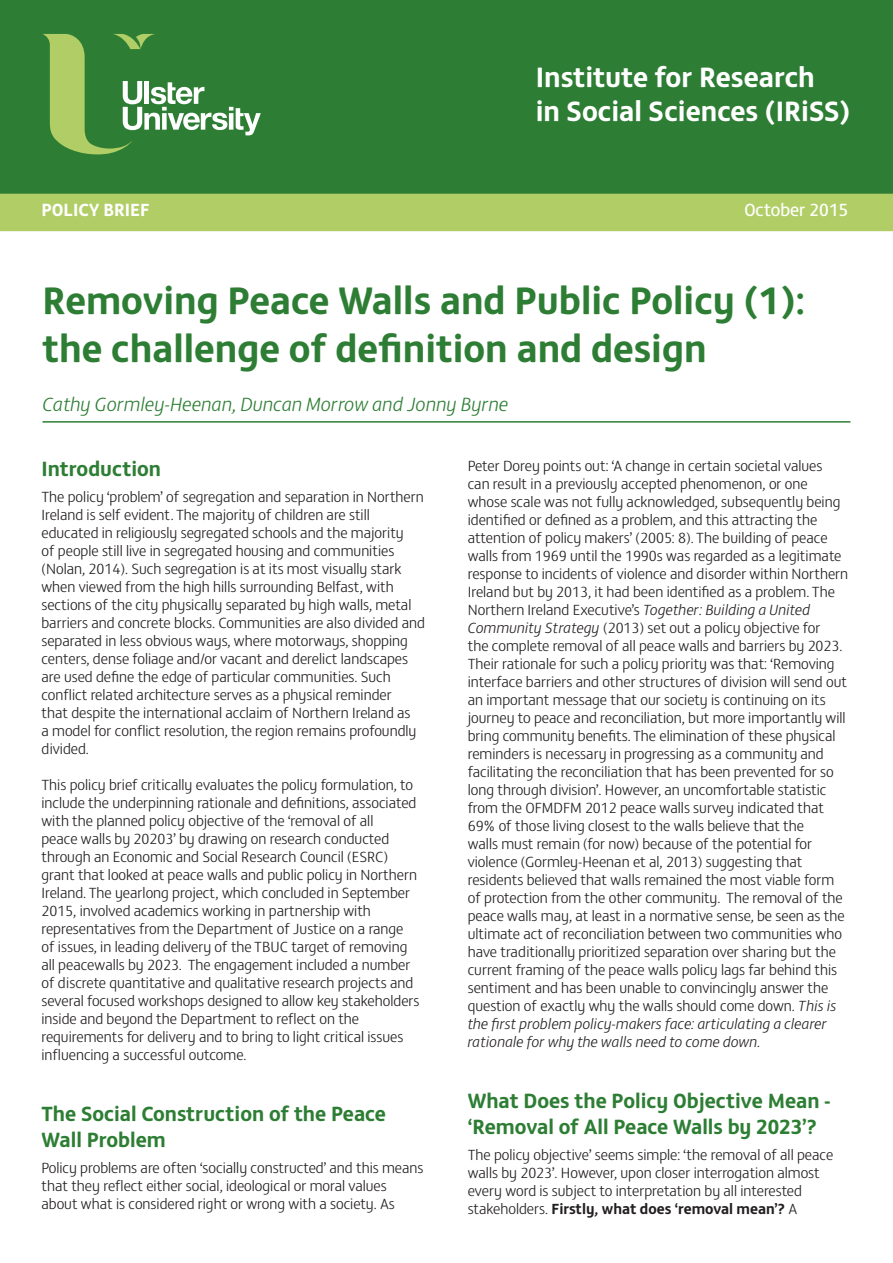
<style>
.page{position:relative;width:893px;height:1263px;background:#fff}
.page>*{position:absolute;margin:0;border:0;box-sizing:border-box;transform-origin:0 0}
.t1{font:700 39px/48px "FS Matthew";color:#2d7e34}
.t2{font:700 28.5px "FS Matthew";color:#fff}
.t3{font:700 21px/25.2px "FS Matthew";color:#2d7e34}
.t4{font:italic 300 19.5px "FS Matthew";color:#2d7e34}
.t5{font:700 18px "FS Matthew";color:#fff}
.t6{font:18px "FS Matthew";color:#fff}
.t7{font:300 15px/18px "FS Matthew";color:#231f20}
.t8{font:300 15px "FS Matthew";color:#fff}
.s1{font-style:italic}
.s2{font-weight:700}
</style>
<div class="page">
<div style="left:0;top:0;width:893px;height:225px;background:#2d7e34"></div>
<div style="left:0;top:194px;width:893px;height:37px;background:#b1ce66"></div>
<svg style="left:43px;top:34px;width:218px;height:120px"></svg>
<hr style="left:43px;top:421px;width:807px;height:2px;background:#2d7e34">
<p class="t2" style="left:536px;top:54px;width:281px">Institute for Research</p>
<p class="t2" style="left:536px;top:89px;width:316px">in Social Sciences (IRiSS)</p>
<p class="t8" style="left:609px;top:72px;width:241px">Institute for Research in Social Sciences</p>
<p class="t5" style="left:41px;top:196px;width:110px">POLICY BRIEF</p>
<p class="t6" style="left:744px;top:197px;width:105px">October 2015</p>
<p class="t1" style="left:43px;top:273px;width:764px">Removing Peace Walls and Public Policy (1): the challenge of definition and design</p>
<p class="t4" style="left:43px;top:390px;width:468px">Cathy Gormley-Heenan, Duncan Morrow and Jonny Byrne</p>
<p class="t3" style="left:41px;top:454px;width:121px">Introduction</p>
<p class="t7" style="left:41px;top:487px;width:385px">The policy ‘problem’ of segregation and separation in Northern Ireland is self evident. The majority of children are still educated in religiously segregated schools and the majority<br>of people still live in segregated housing and communities (Nolan, 2014). Such segregation is at its most visually stark when viewed from the high hills surrounding Belfast, with sections of the city physically separated by high walls, metal barriers and concrete blocks. Communities are also divided and separated in less obvious ways, where motorways, shopping centers, dense foliage and/or vacant and derelict landscapes are used define the edge of particular communities. Such conflict related architecture serves as a physical reminder<br>that despite the international acclaim of Northern Ireland as<br>a model for conflict resolution, the region remains profoundly divided.</p>
<p class="t7" style="left:41px;top:775px;width:380px">This policy brief critically evaluates the policy formulation, to include the underpinning rationale and definitions, associated with the planned policy objective of the ‘removal of all<br>peace walls by 20203’ by drawing on research conducted through an Economic and Social Research Council (ESRC) grant that looked at peace walls and public policy in Northern Ireland. The yearlong project, which concluded in September 2015, involved academics working in partnership with representatives from the Department of Justice on a range of issues, in leading delivery of the TBUC target of removing all peacewalls by 2023. The engagement included a number of discrete quantitative and qualitative research projects and several focused workshops designed to allow key stakeholders inside and beyond the Department to reflect on the requirements for delivery and to bring to light critical issues influencing a successful outcome.</p>
<p class="t3" style="left:41px;top:1099px;width:346px">The Social Construction of the Peace<br>Wall Problem</p>
<p class="t7" style="left:41px;top:1158px;width:384px">Policy problems are often ‘socially constructed’ and this means that they reflect either social, ideological or moral values about what is considered right or wrong with a society. As</p>
<p class="t7" style="left:468px;top:456px;width:382px">Peter Dorey points out: ‘A change in certain societal values<br>can result in a previously accepted phenomenon, or one whose scale was not fully acknowledged, subsequently being identified or defined as a problem, and this attracting the attention of policy makers’ (2005: 8). The building of peace walls from 1969 until the 1990s was regarded as a legitimate response to incidents of violence and disorder within Northern Ireland but by 2013, it had been identified as a problem. The Northern Ireland Executive’s <span class="s1">Together: Building a United Community Strategy</span> (2013) set out a policy objective for<br>the complete removal of all peace walls and barriers by 2023.<br>Their rationale for such a policy priority was that: ‘Removing interface barriers and other structures of division will send out an important message that our society is continuing on its journey to peace and reconciliation, but more importantly will bring community benefits. The elimination of these physical reminders is necessary in progressing as a community and facilitating the reconciliation that has been prevented for so long through division’. However, an uncomfortable statistic from the OFMDFM 2012 peace walls survey indicated that 69% of those living closest to the walls believe that the<br>walls must remain (for now) because of the potential for violence (Gormley-Heenan et al, 2013) suggesting that residents believed that walls remained the most viable form of protection from the other community. The removal of the peace walls may, at least in a normative sense, be seen as the ultimate act of reconciliation between two communities who have traditionally prioritized separation over sharing but the current framing of the peace walls policy lags far behind this sentiment and has been unable to convincingly answer the question of exactly why the walls should come down. <span class="s1">This is the first problem policy-makers face: articulating a clearer rationale for why the walls need to come down.</span></p>
<p class="t3" style="left:468px;top:1087px;width:364px">What Does the Policy Objective Mean - ‘Removal of All Peace Walls by 2023’?</p>
<p class="t7" style="left:468px;top:1145px;width:367px">The policy objective’ seems simple: ‘the removal of all peace walls by 2023’. However, upon closer interrogation almost every word is subject to interpretation by all interested stakeholders. <span class="s2">Firstly, what does ‘removal mean’?</span> A</p>
</div>
